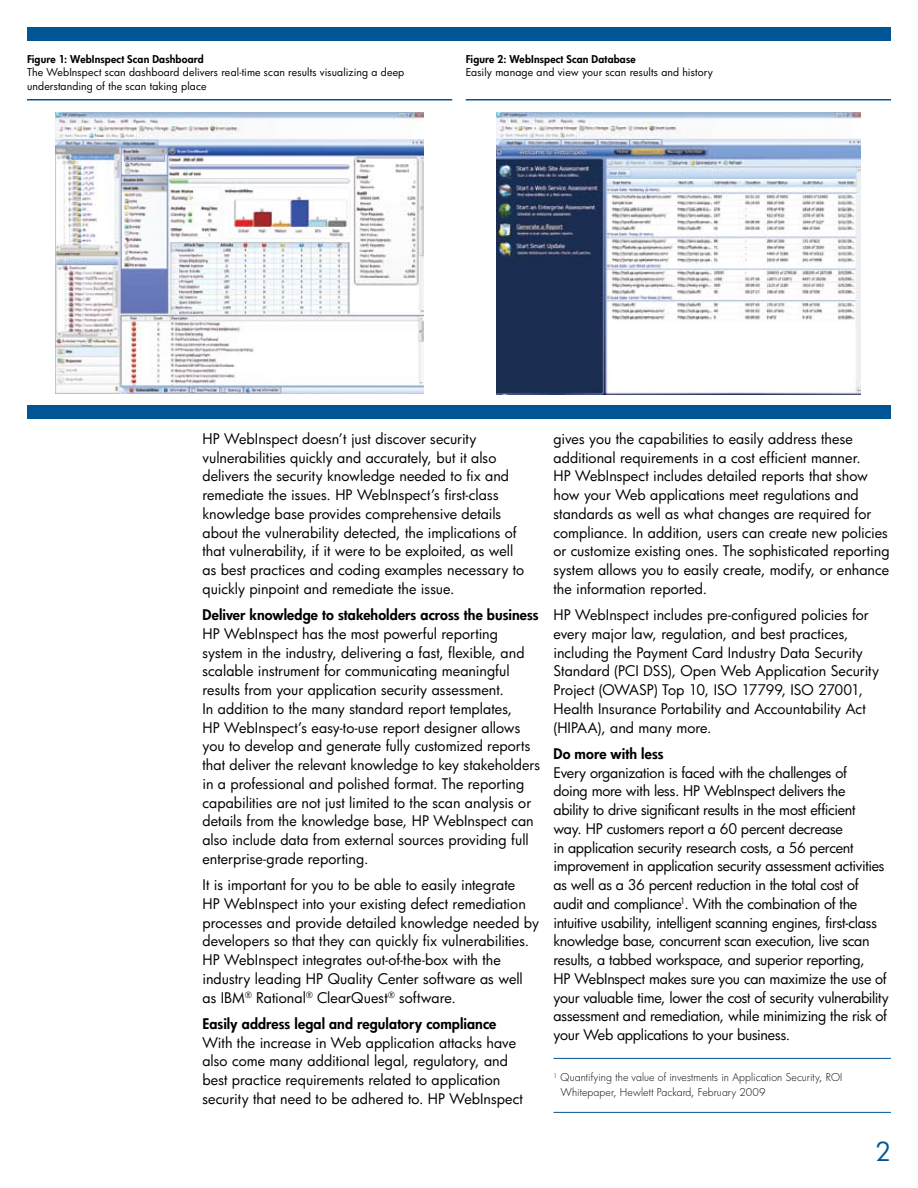
<style>
.page{position:relative;width:918px;height:1188px;background:#fff}
.page>*{position:absolute;margin:0;border:0;box-sizing:border-box;transform-origin:0 0}
.t1{font:25.5px "HP Futura";color:#005595}
.t2{font:14.25px/18.8px "HP Futura";letter-spacing:-.005em;color:#000}
.t3{font:800 14.25px "HP Futura";letter-spacing:.005em;color:#000}
.t4{font:10.5px/13.5px "HP Futura";letter-spacing:.01em;color:#000}
.t5{font:300 10.5px/14.2px "HP Futura";letter-spacing:.01em;color:#000}
.t6{font:800 10.5px "HP Futura";letter-spacing:.015em;color:#000}
</style>
<div class="page">
<hr style="left:27px;top:99px;width:425px;height:1px;background:#005595">
<hr style="left:466px;top:99px;width:425px;height:1px;background:#005595">
<div style="left:27px;top:27px;width:864px;height:13px;background:#005595"></div>
<div style="left:27px;top:405px;width:864px;height:13px;background:#005595"></div>
<img style="left:55px;top:113px;width:369px;height:281px">
<img style="left:496px;top:112px;width:364px;height:282px">
<hr style="left:554px;top:1058px;width:337px;height:1px;background:#005595">
<hr style="left:554px;top:1112px;width:337px;height:1px;background:#005595">
<p class="t6" style="left:27px;top:52px;width:178px">Figure 1: WebInspect Scan Dashboard</p>
<p class="t4" style="left:27px;top:65px;width:379px">The WebInspect scan dashboard delivers real-time scan results visualizing a deep understanding of the scan taking place</p>
<p class="t6" style="left:466px;top:52px;width:171px">Figure 2: WebInspect Scan Database</p>
<p class="t4" style="left:466px;top:65px;width:249px">Easily manage and view your scan results and history</p>
<p class="t2" style="left:202px;top:429px;width:323px">HP WebInspect doesn’t just discover security vulnerabilities quickly and accurately, but it also delivers the security knowledge needed to fix and remediate the issues. HP WebInspect’s first-class knowledge base provides comprehensive details about the vulnerability detected, the implications of that vulnerability, if it were to be exploited, as well as best practices and coding examples necessary to quickly pinpoint and remediate the issue.</p>
<p class="t3" style="left:202px;top:605px;width:338px">Deliver knowledge to stakeholders across the business</p>
<p class="t2" style="left:202px;top:624px;width:339px">HP WebInspect has the most powerful reporting system in the industry, delivering a fast, flexible, and scalable instrument for communicating meaningful results from your application security assessment.<br>In addition to the many standard report templates,<br>HP WebInspect’s easy-to-use report designer allows you to develop and generate fully customized reports that deliver the relevant knowledge to key stakeholders in a professional and polished format. The reporting capabilities are not just limited to the scan analysis or details from the knowledge base, HP WebInspect can also include data from external sources providing full enterprise-grade reporting.</p>
<p class="t2" style="left:202px;top:875px;width:338px">It is important for you to be able to easily integrate<br>HP WebInspect into your existing defect remediation processes and provide detailed knowledge needed by developers so that they can quickly fix vulnerabilities.<br>HP WebInspect integrates out-of-the-box with the industry leading HP Quality Center software as well as IBM<sup>®</sup> Rational<sup>®</sup> ClearQuest<sup>®</sup> software.</p>
<p class="t3" style="left:203px;top:1014px;width:295px">Easily address legal and regulatory compliance</p>
<p class="t2" style="left:203px;top:1033px;width:322px">With the increase in Web application attacks have also come many additional legal, regulatory, and best practice requirements related to application security that need to be adhered to. HP WebInspect</p>
<p class="t2" style="left:554px;top:429px;width:338px">gives you the capabilities to easily address these additional requirements in a cost efficient manner.<br>HP WebInspect includes detailed reports that show how your Web applications meet regulations and standards as well as what changes are required for compliance. In addition, users can create new policies or customize existing ones. The sophisticated reporting system allows you to easily create, modify, or enhance the information reported.</p>
<p class="t2" style="left:554px;top:605px;width:327px">HP WebInspect includes pre-configured policies for every major law, regulation, and best practices, including the Payment Card Industry Data Security Standard (PCI DSS), Open Web Application Security Project (OWASP) Top 10, ISO 17799, ISO 27001, Health Insurance Portability and Accountability Act (HIPAA), and many more.</p>
<p class="t3" style="left:554px;top:744px;width:112px">Do more with less</p>
<p class="t2" style="left:553px;top:763px;width:337px">Every organization is faced with the challenges of<br>doing more with less. HP WebInspect delivers the<br>ability to drive significant results in the most efficient<br>way. HP customers report a 60 percent decrease<br>in application security research costs, a 56 percent improvement in application security assessment activities as well as a 36 percent reduction in the total cost of audit and compliance<sup>1</sup>. With the combination of the intuitive usability, intelligent scanning engines, first-class knowledge base, concurrent scan execution, live scan results, a tabbed workspace, and superior reporting,<br>HP WebInspect makes sure you can maximize the use of your valuable time, lower the cost of security vulnerability assessment and remediation, while minimizing the risk of your Web applications to your business.</p>
<p class="t5" style="left:561px;top:1070px;width:283px;text-indent:-7px"><sup>1</sup> Quantifying the value of investments in Application Security, ROI<br>Whitepaper, Hewlett Packard, February 2009</p>
<h1 class="t1" style="left:875px;top:1134px;width:17px">2</h1>
</div>
